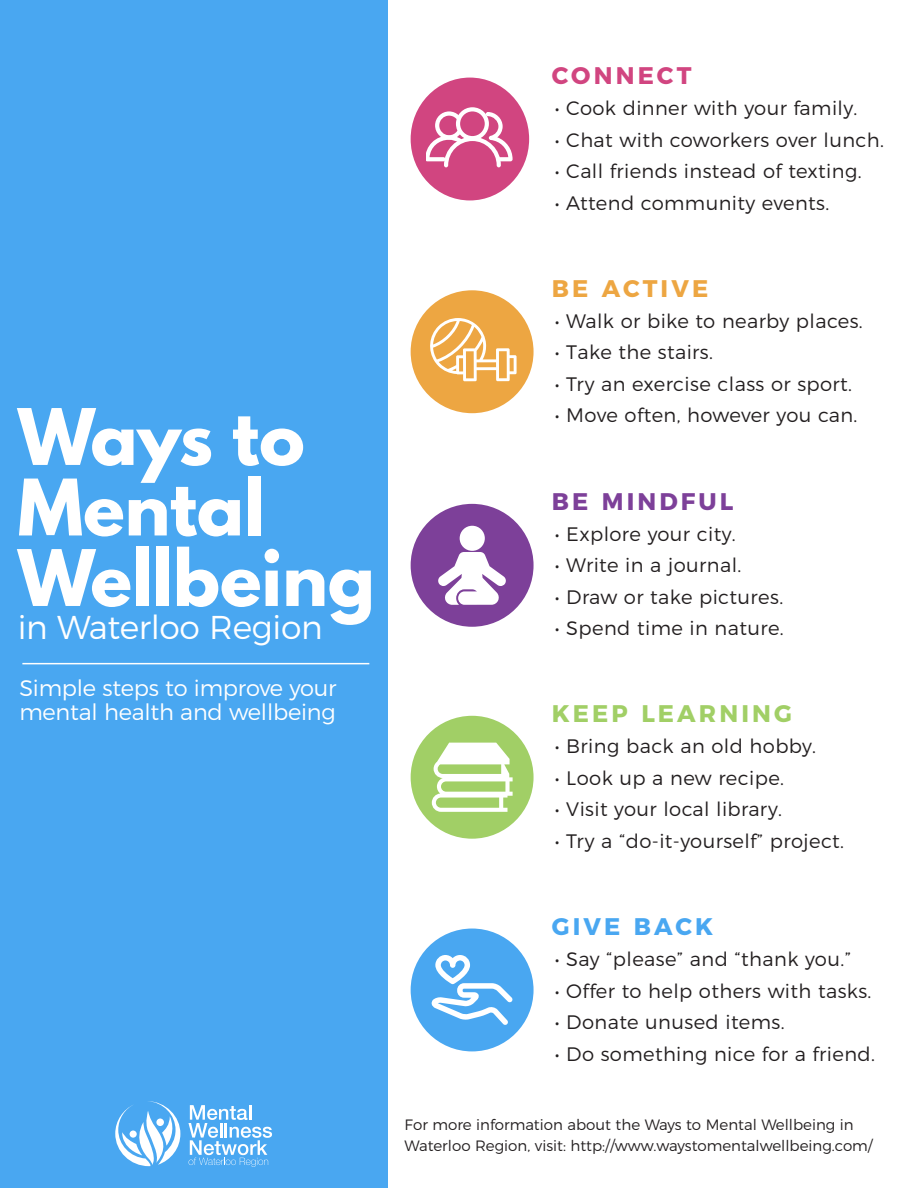
<style>
.page{position:relative;width:918px;height:1188px;background:#fff}
.page>*{position:absolute;margin:0;border:0;box-sizing:border-box;transform-origin:0 0}
.t1{font:700 69px/70.5px "League Spartan";color:#fff}
.t2{font:300 33px "Montserrat";letter-spacing:-.01em;color:#fff}
.t3{font:700 24px "Montserrat";letter-spacing:.13em;color:#a1cf66}
.t4{font:700 24px "Montserrat";letter-spacing:.13em;color:#7d4099}
.t5{font:700 24px "Montserrat";letter-spacing:.13em;color:#eda642}
.t6{font:700 24px "Montserrat";letter-spacing:.13em;color:#49a7f1}
.t7{font:700 24px "Montserrat";letter-spacing:.13em;color:#d14580}
.t8{font:300 22.5px/24px "Montserrat";letter-spacing:-.01em;color:#fff}
.t9{font:300 19.5px "Montserrat";letter-spacing:.02em;color:#231f20}
.t10{font:300 15px/21px "Montserrat";color:#231f20}
</style>
<div class="page">
<div style="left:0;top:0;width:387px;height:1188px;background:#49a7f1"></div>
<hr style="left:22px;top:663px;width:347px;height:1px;background:#fff">
<svg style="left:115px;top:1101px;width:65px;height:65px"></svg>
<svg style="left:188px;top:1105px;width:84px;height:62px"></svg>
<div style="left:411px;top:78px;width:118px;height:122px;background:#d14580;border-radius:50%"></div>
<svg style="left:426px;top:107px;width:87px;height:60px"></svg>
<div style="left:411px;top:290px;width:123px;height:123px;background:#eda642;border-radius:50%"></div>
<svg style="left:430px;top:318px;width:87px;height:63px"></svg>
<div style="left:411px;top:504px;width:123px;height:123px;background:#7d4099;border-radius:50%"></div>
<svg style="left:438px;top:526px;width:68px;height:79px"></svg>
<div style="left:411px;top:716px;width:123px;height:123px;background:#a1cf66;border-radius:50%"></div>
<svg style="left:432px;top:743px;width:81px;height:69px"></svg>
<div style="left:411px;top:929px;width:123px;height:122px;background:#49a7f1;border-radius:50%"></div>
<svg style="left:432px;top:955px;width:81px;height:70px"></svg>
<h1 class="t1" style="left:18px;top:401px;width:359px">Ways to<br>Mental<br>Wellbeing</h1>
<h2 class="t2" style="left:18px;top:602px;width:306px">in Waterloo Region</h2>
<p class="t8" style="left:19px;top:674px;width:319px">Simple steps to improve your mental health and wellbeing</p>
<p class="t7" style="left:552px;top:56px;width:141px">CONNECT</p>
<p class="t9" style="left:555px;top:93px;width:304px">• Cook dinner with your family.</p>
<p class="t9" style="left:555px;top:124px;width:331px">• Chat with coworkers over lunch.</p>
<p class="t9" style="left:555px;top:156px;width:308px">• Call friends instead of texting.</p>
<p class="t9" style="left:555px;top:187px;width:276px">• Attend community events.</p>
<p class="t5" style="left:552px;top:269px;width:158px">BE ACTIVE</p>
<p class="t9" style="left:555px;top:306px;width:309px">• Walk or bike to nearby places.</p>
<p class="t9" style="left:555px;top:337px;width:160px">• Take the stairs.</p>
<p class="t9" style="left:555px;top:369px;width:299px">• Try an exercise class or sport.</p>
<p class="t9" style="left:555px;top:400px;width:304px">• Move often, however you can.</p>
<p class="t4" style="left:552px;top:481px;width:183px">BE MINDFUL</p>
<p class="t9" style="left:555px;top:518px;width:182px">• Explore your city.</p>
<p class="t9" style="left:555px;top:550px;width:188px">• Write in a journal.</p>
<p class="t9" style="left:555px;top:581px;width:230px">• Draw or take pictures.</p>
<p class="t9" style="left:555px;top:613px;width:230px">• Spend time in nature.</p>
<p class="t3" style="left:552px;top:694px;width:242px">KEEP LEARNING</p>
<p class="t9" style="left:555px;top:731px;width:263px">• Bring back an old hobby.</p>
<p class="t9" style="left:555px;top:763px;width:231px">• Look up a new recipe.</p>
<p class="t9" style="left:555px;top:794px;width:229px">• Visit your local library.</p>
<p class="t9" style="left:555px;top:826px;width:291px">• Try a “do-it-yourself” project.</p>
<p class="t6" style="left:552px;top:907px;width:163px">GIVE BACK</p>
<p class="t9" style="left:555px;top:944px;width:298px">• Say “please” and “thank you.”</p>
<p class="t9" style="left:555px;top:975px;width:318px">• Offer to help others with tasks.</p>
<p class="t9" style="left:555px;top:1007px;width:231px">• Donate unused items.</p>
<p class="t9" style="left:555px;top:1038px;width:322px">• Do something nice for a friend.</p>
<p class="t10" style="left:405px;top:1112px;width:470px">For more information about the Ways to Mental Wellbeing in<br>Waterloo Region, visit: http://www.waystomentalwellbeing.com/</p>
</div>
